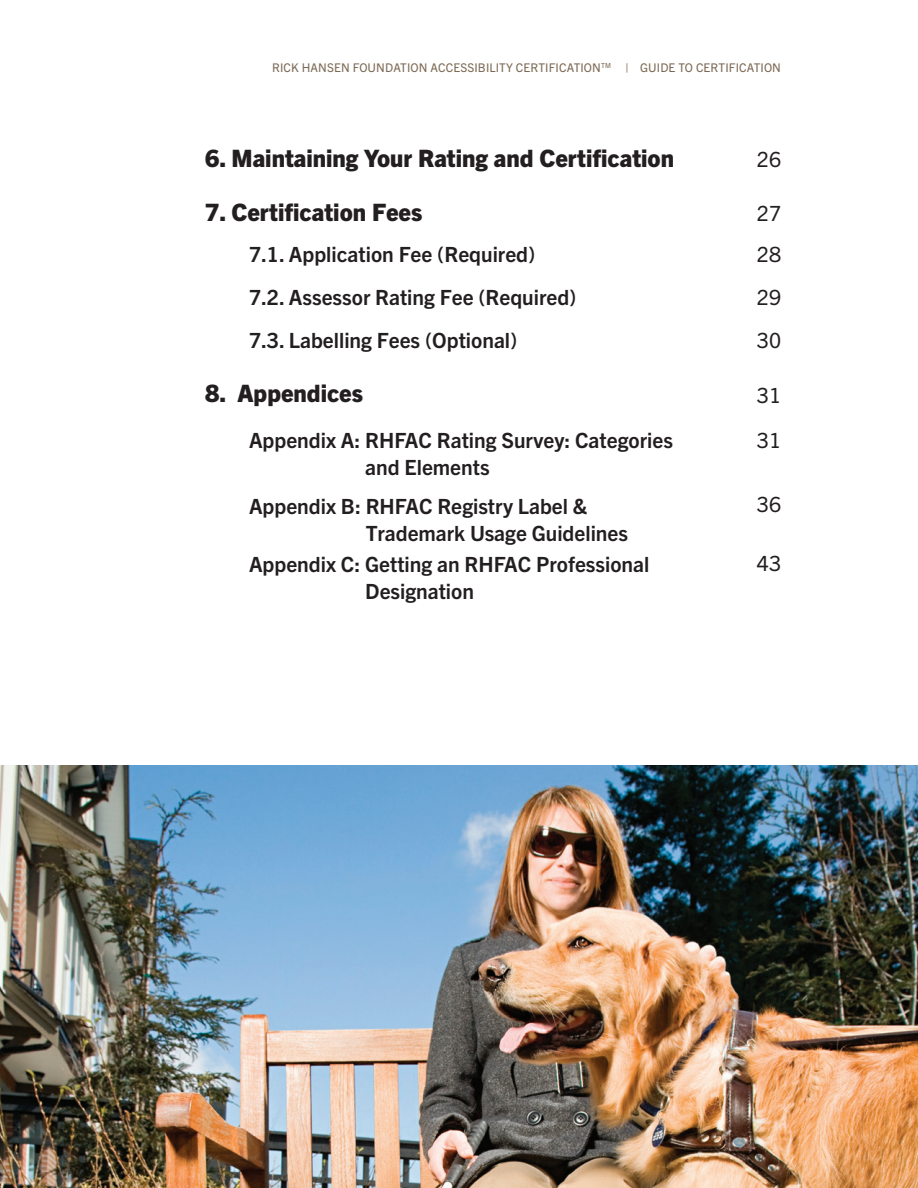
<style>
.page{position:relative;width:918px;height:1188px;background:#fff}
.page>*{position:absolute;margin:0;border:0;box-sizing:border-box;transform-origin:0 0}
.Paragraph_Style_1{font:800 24px "Trade Gothic Next LT Pro";color:#231f20}
.Paragraph_Style_1-2{font:700 21px/27px "Trade Gothic Next LT Pro";color:#231f20}
.Numbers_in_Table{font:21px "Trade Gothic Next LT Pro";color:#231f20}
.t1{font:12px "Trade Gothic Next LT Pro";letter-spacing:.01em;color:#7c6954}
</style>
<div class="page">
<img style="left:0;top:765px;width:918px;height:423px">
<p class="t1" style="left:272px;top:60px;width:510px">RICK HANSEN FOUNDATION ACCESSIBILITY CERTIFICATION<sup>TM</sup> | GUIDE TO CERTIFICATION</p>
<p class="Paragraph_Style_1" style="left:205px;top:141px;width:470px">6. Maintaining Your Rating and Certification</p>
<p class="Numbers_in_Table" style="left:757px;top:144px;width:26px">26</p>
<p class="Paragraph_Style_1" style="left:205px;top:195px;width:219px">7. Certification Fees</p>
<p class="Numbers_in_Table" style="left:757px;top:198px;width:26px">27</p>
<p class="Paragraph_Style_1-2" style="left:249px;top:239px;width:288px">7.1. Application Fee (Required)</p>
<p class="Numbers_in_Table" style="left:757px;top:240px;width:26px">28</p>
<p class="Paragraph_Style_1-2" style="left:249px;top:283px;width:329px">7.2. Assessor Rating Fee (Required)</p>
<p class="Numbers_in_Table" style="left:757px;top:283px;width:26px">29</p>
<p class="Paragraph_Style_1-2" style="left:249px;top:326px;width:270px">7.3. Labelling Fees (Optional)</p>
<p class="Numbers_in_Table" style="left:757px;top:326px;width:26px">30</p>
<p class="Paragraph_Style_1" style="left:205px;top:377px;width:159px">8. Appendices</p>
<p class="Numbers_in_Table" style="left:757px;top:380px;width:26px">31</p>
<p class="Paragraph_Style_1-2" style="left:365px;top:425px;width:309px;text-indent:-116px">Appendix A: RHFAC Rating Survey: Categories and Elements</p>
<p class="Numbers_in_Table" style="left:757px;top:425px;width:26px">31</p>
<p class="Paragraph_Style_1-2" style="left:366px;top:491px;width:264px;text-indent:-117px">Appendix B: RHFAC Registry Label &amp;<br>Trademark Usage Guidelines</p>
<p class="Numbers_in_Table" style="left:757px;top:490px;width:26px">36</p>
<p class="Paragraph_Style_1-2" style="left:365px;top:550px;width:286px;text-indent:-116px">Appendix C: Getting an RHFAC Professional<br>Designation</p>
<p class="Numbers_in_Table" style="left:757px;top:548px;width:26px">43</p>
</div>
